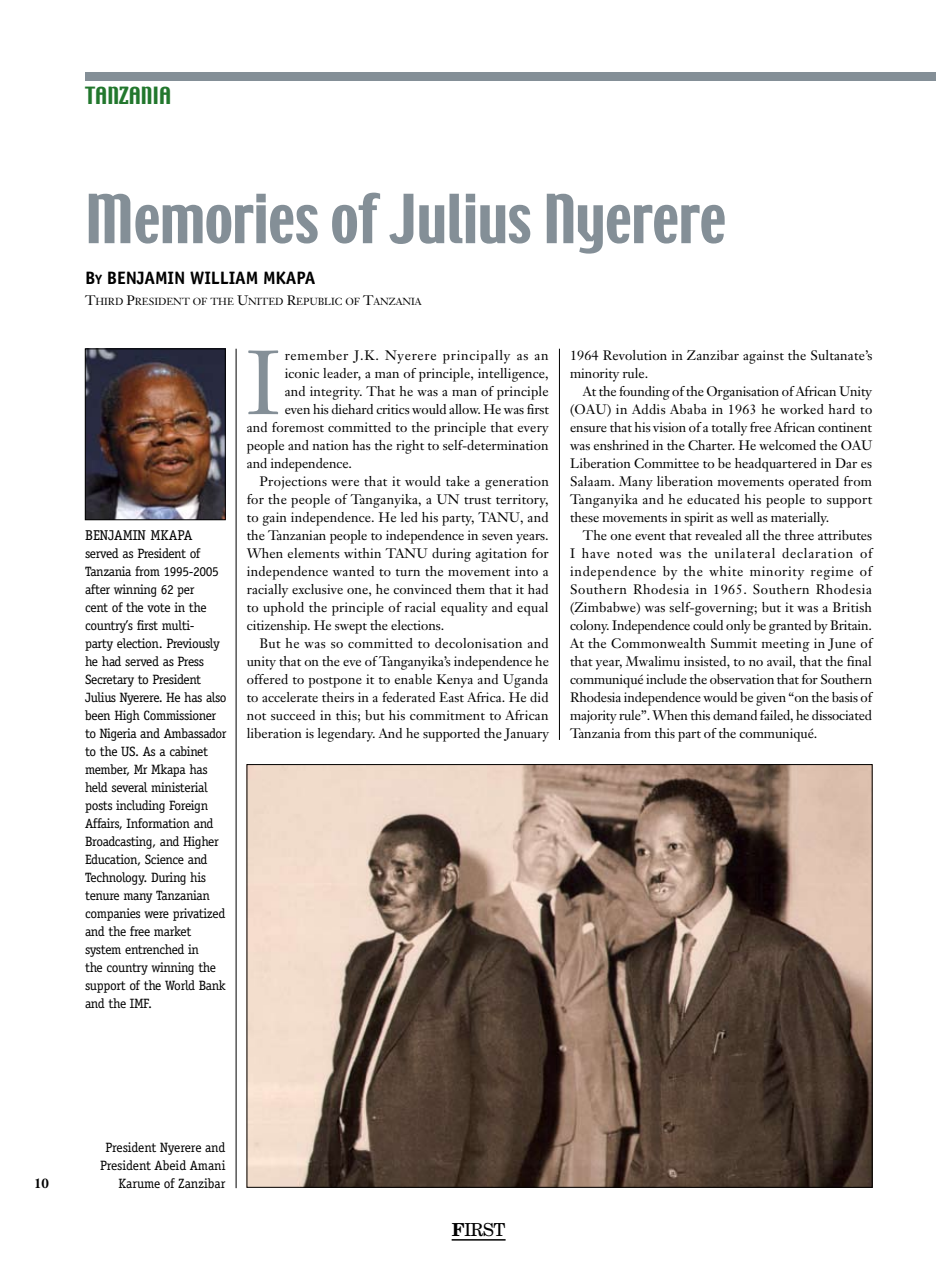
<style>
.page{position:relative;width:936px;height:1263px;background:#fff}
.page>*{position:absolute;margin:0;border:0;box-sizing:border-box;transform-origin:0 0}
.t1{font:89.25px "Janson Text";color:#848f97}
.t2{font:60px "Techno";letter-spacing:-.005em;color:#848f97}
.t3{font:21px "Techno";color:#22772d}
.t4{font:700 18px "Officina Sans";letter-spacing:-.005em;color:#000}
.t5{font:18px "New Century Schlbk";color:#000}
.t6{font:14.25px "Officina Serif";color:#000}
.t7{font:13.5px/18px "Janson Text";letter-spacing:.01em;color:#000;text-align:justify}
.t8{font:13.5px/18px "Officina Serif";letter-spacing:-.03em;color:#000}
.t9{font:13.5px "Janson Text";letter-spacing:-.01em;color:#000}
.t10{font:13.5px "Janson Text";letter-spacing:.05em;color:#000}
.t11{font:700 13.5px "Janson Text";color:#000}
.t12{font:10.2px "Janson Text";letter-spacing:-.005em;color:#000}
.s1{font-size:13.5px}
.s2{font-weight:700}
</style>
<div class="page">
<hr style="left:236px;top:349px;width:1px;height:839px;background:#000">
<hr style="left:559px;top:349px;width:1px;height:391px;background:#000">
<img style="left:87px;top:351px;width:136px;height:167px">
<div style="left:85px;top:349px;width:140px;height:171px;border:1px solid #000"></div>
<div style="left:85px;top:72px;width:850px;height:9px;background:#848f97"></div>
<hr style="left:451px;top:1239px;width:54px;height:1px;background:#000">
<img style="left:249px;top:766px;width:621px;height:419px">
<h3 class="t3" style="left:85px;top:81px;width:88px">tanzania</h3>
<h2 class="t2" style="left:85px;top:178px;width:642px">Memories of Julius Nyerere</h2>
<h3 class="t4" style="left:85px;top:267px;width:232px">B<span class="s1">Y</span> BENJAMIN WILLIAM MKAPA</h3>
<p class="t12" style="left:85px;top:295px;width:338px"><span class="s1">T</span>hird <span class="s1">P</span>resident of the <span class="s1">U</span>nited <span class="s1">R</span>epublic of <span class="s1">T</span>anzania</p>
<p class="t6" style="left:85px;top:527px;width:109px">benjamin mkapa</p>
<p class="t8" style="left:85px;top:544px;width:143px">served as President of<br>Tanzania from 1995-2005 after winning 62 per<br>cent of the vote in the country’s first multi-<br>party election. Previously he had served as Press<br>Secretary to President<br>Julius Nyerere. He has also been High Commissioner to Nigeria and Ambassador to the US. As a cabinet member, Mr Mkapa has held several ministerial posts including Foreign<br>Affairs, Information and<br>Broadcasting, and Higher<br>Education, Science and<br>Technology. During his tenure many Tanzanian companies were privatized and the free market system entrenched in<br>the country winning the support of the World Bank and the IMF.</p>
<h1 class="t1" style="left:247px;top:326px;width:35px">I</h1>
<p class="t10" style="left:285px;top:347px;width:265px">remember J.K. Nyerere principally as an</p>
<p class="t7" style="left:285px;top:364px;width:265px">iconic leader, a man of principle, intelligence,</p>
<p class="t7" style="left:285px;top:382px;width:265px">and integrity. That he was a man of principle</p>
<p class="t9" style="left:285px;top:401px;width:265px">even his diehard critics would allow. He was first</p>
<p class="t7" style="left:247px;top:418px;width:303px">and foremost committed to the principle that every</p>
<p class="t7" style="left:247px;top:436px;width:303px">people and nation has the right to self-determination</p>
<p class="t7" style="left:247px;top:454px;width:107px">and independence.</p>
<p class="t7" style="left:259px;top:472px;width:291px">Projections were that it would take a generation</p>
<p class="t7" style="left:247px;top:490px;width:303px">for the people of Tanganyika, a UN trust territory,</p>
<p class="t7" style="left:247px;top:508px;width:303px">to gain independence. He led his party, TANU, and</p>
<p class="t7" style="left:247px;top:526px;width:303px">the Tanzanian people to independence in seven years.</p>
<p class="t7" style="left:247px;top:544px;width:303px">When elements within TANU during agitation for</p>
<p class="t7" style="left:247px;top:562px;width:303px">independence wanted to turn the movement into a</p>
<p class="t7" style="left:247px;top:580px;width:303px">racially exclusive one, he convinced them that it had</p>
<p class="t7" style="left:247px;top:598px;width:303px">to uphold the principle of racial equality and equal</p>
<p class="t7" style="left:247px;top:616px;width:199px">citizenship. He swept the elections.</p>
<p class="t7" style="left:259px;top:634px;width:291px">But he was so committed to decolonisation and</p>
<p class="t7" style="left:247px;top:652px;width:304px">unity that on the eve of Tanganyika’s independence he</p>
<p class="t7" style="left:247px;top:670px;width:303px">offered to postpone it to enable Kenya and Uganda</p>
<p class="t7" style="left:247px;top:688px;width:303px">to accelerate theirs in a federated East Africa. He did</p>
<p class="t7" style="left:247px;top:706px;width:303px">not succeed in this; but his commitment to African</p>
<p class="t7" style="left:247px;top:724px;width:303px">liberation is legendary. And he supported the January</p>
<p class="t7" style="left:570px;top:346px;width:304px">1964 Revolution in Zanzibar against the Sultanate’s minority rule.</p>
<p class="t7" style="left:570px;top:382px;width:303px;text-indent:13px">At the founding of the Organisation of African Unity (OAU) in Addis Ababa in 1963 he worked hard to ensure that his vision of a totally free African continent was enshrined in the Charter. He welcomed the OAU Liberation Committee to be headquartered in Dar es Salaam. Many liberation movements operated from Tanganyika and he educated his people to support these movements in spirit as well as materially.</p>
<p class="t7" style="left:570px;top:526px;width:304px;text-indent:13px">The one event that revealed all the three attributes I have noted was the unilateral declaration of independence by the white minority regime of Southern Rhodesia in 1965. Southern Rhodesia (Zimbabwe) was self-governing; but it was a British colony. Independence could only be granted by Britain.<br>At the Commonwealth Summit meeting in June of that year, Mwalimu insisted, to no avail, that the final communiqué include the observation that for Southern Rhodesia independence would be given “on the basis of majority rule”. When this demand failed, he dissociated Tanzania from this part of the communiqué.</p>
<p class="t11" style="left:34px;top:1174px;width:17px">10</p>
<p class="t8" style="left:100px;top:1138px;width:127px;text-align:right">President Nyerere and<br>President Abeid Amani<br>Karume of Zanzibar</p>
<h3 class="t5" style="left:452px;top:1218px;width:55px"><span class="s2">F</span>IRST</h3>
</div>
